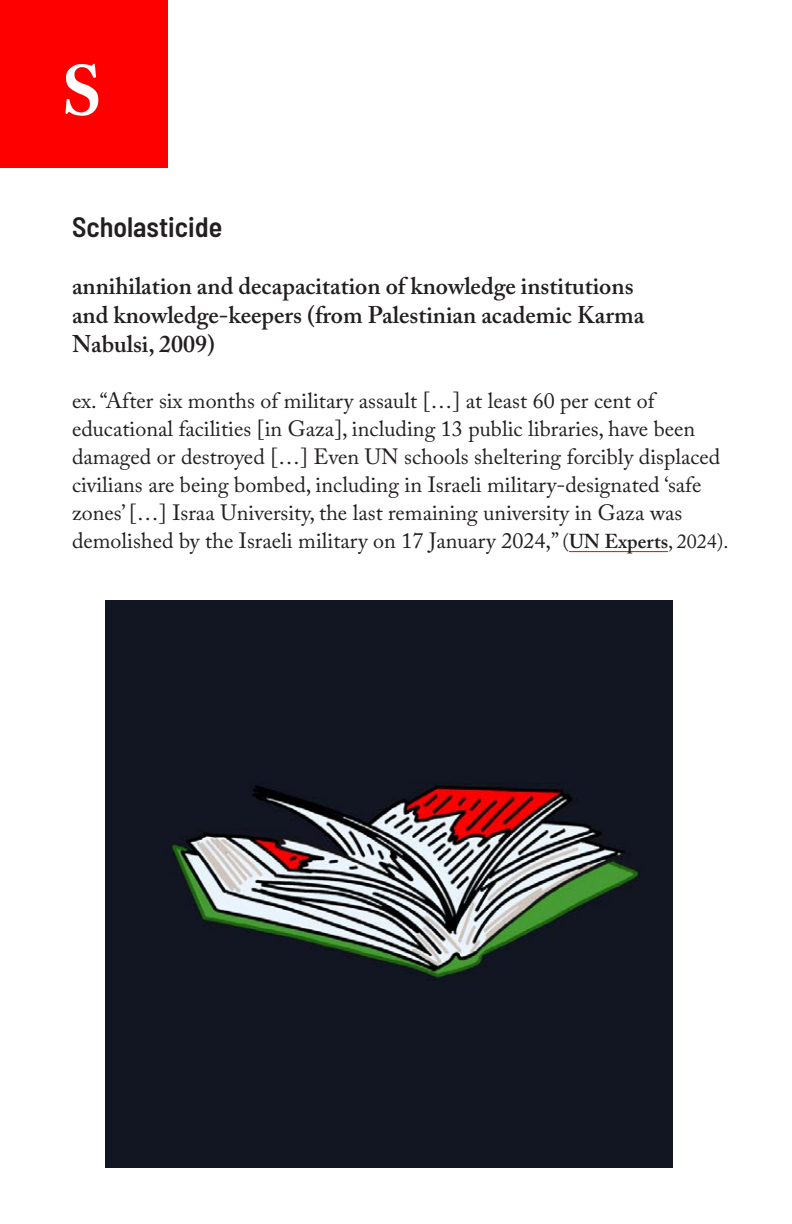
<style>
.page{position:relative;width:792px;height:1224px;background:#fff}
.page>*{position:absolute;margin:0;border:0;box-sizing:border-box;transform-origin:0 0}
.t1{font:700 70px "Adobe Caslon Pro";color:#fff}
.t2{font:600 semi-condensed 28px "Barlow";color:#231f20}
.t3{font:600 24px "Adobe Caslon Pro";color:#231f20}
.t4{font:22px/28px "Adobe Caslon Pro";color:#231f20}
.s1{font-size:20px}
.s2{font-weight:600;font-size:20px}
</style>
<div class="page">
<div style="left:0;top:0;width:168px;height:168px;background:#f00"></div>
<hr style="left:569px;top:551px;width:99px;height:1px;background:#f00">
<img style="left:106px;top:601px;width:566px;height:567px">
<p class="t1" style="left:62px;top:50px;width:42px">S</p>
<p class="t2" style="left:72px;top:207px;width:152px">Scholasticide</p>
<p class="t3" style="left:72px;top:272px;width:563px">annihilation and decapacitation of knowledge institutions</p>
<p class="t3" style="left:72px;top:300px;width:574px">and knowledge-keepers (from Palestinian academic Karma</p>
<p class="t3" style="left:72px;top:329px;width:145px">Nabulsi, 2009)</p>
<p class="t4" style="left:72px;top:386px;width:658px">ex. “After six months of military assault […] at least 60 per cent of educational facilities [in Gaza], including 13 public libraries, have been damaged or destroyed […] Even UN schools sheltering forcibly displaced civilians are being bombed, including in Israeli military-designated ‘safe zones’ […] Israa University, the last remaining university in Gaza was demolished by the Israeli military on 17 January 2024,” <span class="s1">(</span><span class="s2">UN Experts</span><span class="s1">, 2024).</span></p>
</div>
